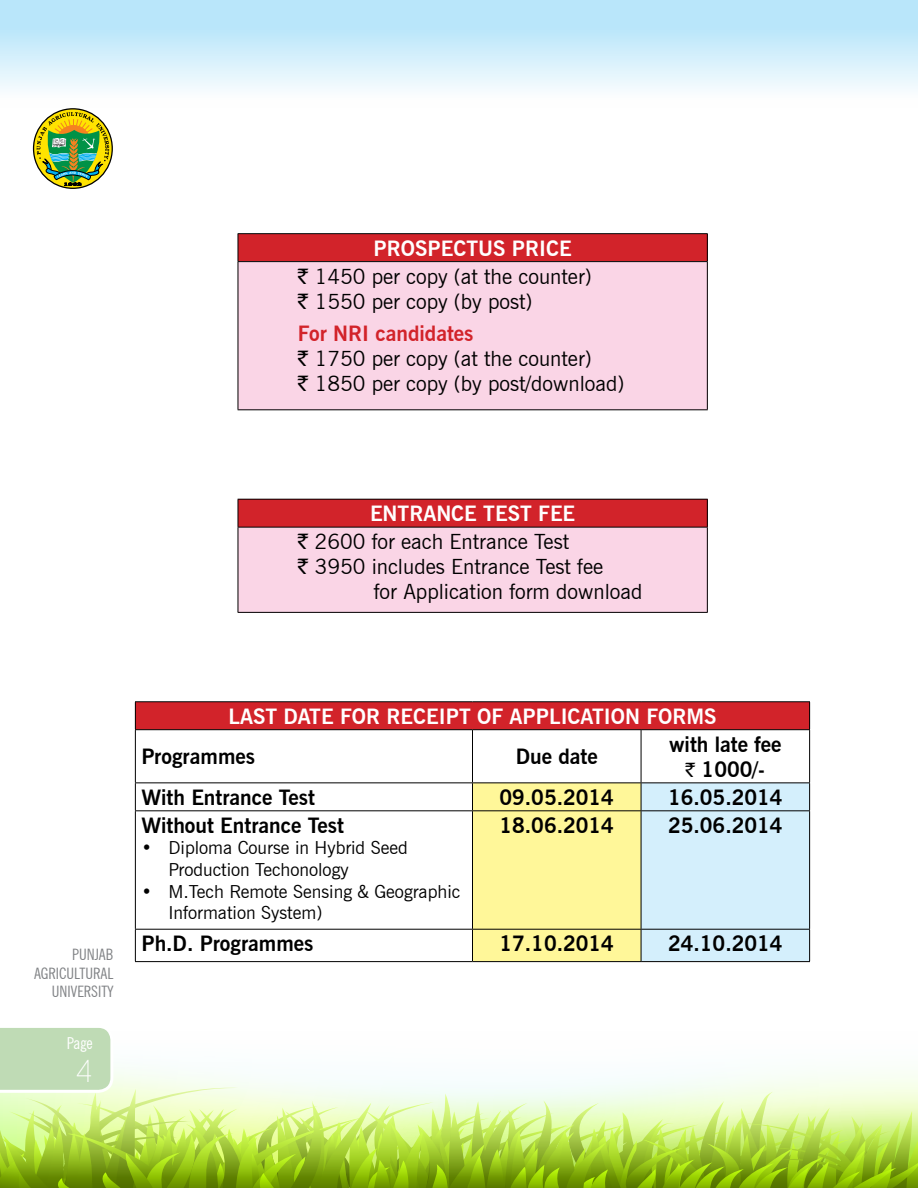
<style>
.page{position:relative;width:918px;height:1188px;background:#fff}
.page>*{position:absolute;margin:0;border:0;box-sizing:border-box;transform-origin:0 0}
.t1{font:100 33px "Swiss 721 BT";color:#fff}
.t2{font:21px/27.9px "News Gothic BT";color:#000}
.t3{font:700 21px/25.2px "News Gothic BT";color:#000;text-align:center}
.t4{font:700 21px "News Gothic BT";color:#fff}
.t5{font:18px/21.6px "News Gothic BT";color:#000}
.t6{font:condensed 16.5px "News Gothic BT";color:#fff}
.t7{font:condensed 15.75px/18.9px "News Gothic BT";color:#808285;text-align:right}
.s1{font-weight:700;color:#fff}
.s2{font-family:"Rupee Foradian"}
.s3{font-weight:700;color:#d2232a}
.s4{font-family:"Rupee Foradian";font-weight:400;font-size:19.5px}
</style>
<div class="page">
<div style="left:0;top:0;width:918px;height:108px;background:linear-gradient(to bottom,#aae1f9,#fffefe)"></div>
<svg style="left:34px;top:109px;width:78px;height:79px"></svg>
<div style="left:33px;top:108px;width:80px;height:81px;border:1px solid #000;border-radius:50%"></div>
<svg style="left:37px;top:112px;width:72px;height:74px;background:#95ae49"></svg>
<svg style="left:0;top:1028px;width:918px;height:160px"></svg>
<div style="left:238px;top:234px;width:469px;height:28px;background:#d2232a"></div>
<div style="left:238px;top:262px;width:469px;height:148px;background:#fad5e6"></div>
<hr style="left:238px;top:233px;width:470px;height:1px;background:#000">
<svg style="left:238px;top:234px;width:1px;height:27px"></svg>
<svg style="left:707px;top:234px;width:1px;height:27px"></svg>
<hr style="left:238px;top:261px;width:470px;height:1px;background:#000">
<hr style="left:238px;top:262px;width:1px;height:147px;background:#000">
<hr style="left:707px;top:262px;width:1px;height:147px;background:#000">
<hr style="left:238px;top:409px;width:470px;height:1px;background:#000">
<div style="left:238px;top:499px;width:469px;height:28px;background:#d2232a"></div>
<div style="left:238px;top:527px;width:469px;height:85px;background:#fad5e6"></div>
<hr style="left:238px;top:499px;width:470px;height:1px;background:#000">
<svg style="left:238px;top:500px;width:1px;height:27px"></svg>
<svg style="left:707px;top:500px;width:1px;height:27px"></svg>
<hr style="left:238px;top:527px;width:470px;height:1px;background:#000">
<hr style="left:238px;top:528px;width:1px;height:84px;background:#000">
<hr style="left:707px;top:528px;width:1px;height:84px;background:#000">
<hr style="left:238px;top:612px;width:470px;height:1px;background:#000">
<div style="left:135px;top:702px;width:675px;height:28px;background:#d2232a"></div>
<svg style="left:136px;top:730px;width:673px;height:199px"></svg>
<hr style="left:135px;top:701px;width:337px;height:1px;background:#000">
<svg style="left:135px;top:702px;width:1px;height:27px"></svg>
<hr style="left:472px;top:701px;width:169px;height:1px;background:#000">
<hr style="left:641px;top:701px;width:169px;height:1px;background:#000">
<svg style="left:809px;top:702px;width:1px;height:27px"></svg>
<hr style="left:135px;top:729px;width:337px;height:1px;background:#000">
<hr style="left:135px;top:730px;width:1px;height:52px;background:#000">
<hr style="left:472px;top:729px;width:169px;height:1px;background:#000">
<hr style="left:472px;top:730px;width:1px;height:52px;background:#000">
<hr style="left:641px;top:729px;width:169px;height:1px;background:#000">
<hr style="left:641px;top:730px;width:1px;height:52px;background:#000">
<hr style="left:809px;top:730px;width:1px;height:52px;background:#000">
<hr style="left:135px;top:782px;width:337px;height:1px;background:#000">
<svg style="left:135px;top:783px;width:1px;height:27px"></svg>
<hr style="left:472px;top:782px;width:169px;height:1px;background:#000">
<hr style="left:135px;top:810px;width:337px;height:1px;background:#000">
<hr style="left:135px;top:811px;width:1px;height:118px;background:#000">
<hr style="left:135px;top:929px;width:337px;height:1px;background:#000">
<hr style="left:135px;top:930px;width:1px;height:31px;background:#000">
<hr style="left:135px;top:961px;width:337px;height:1px;background:#000">
<hr style="left:641px;top:782px;width:169px;height:1px;background:#000">
<svg style="left:472px;top:783px;width:338px;height:179px;background:#e4edc5"></svg>
<hr style="left:641px;top:810px;width:169px;height:1px;background:#000">
<hr style="left:641px;top:811px;width:1px;height:118px;background:#000">
<hr style="left:809px;top:811px;width:1px;height:118px;background:#000">
<hr style="left:641px;top:929px;width:169px;height:1px;background:#000">
<hr style="left:641px;top:930px;width:1px;height:31px;background:#000">
<hr style="left:809px;top:930px;width:1px;height:31px;background:#000">
<hr style="left:641px;top:961px;width:169px;height:1px;background:#000">
<p class="t2" style="left:298px;top:234px;width:295px;text-indent:76px"><span class="s1">PROSPECTUS PRICE<br></span><span class="s2">`</span> 1450 per copy (at the counter)</p>
<p class="t2" style="left:298px;top:285px;width:236px;line-height:32px"><span class="s2">`</span> 1550 per copy (by post)<br><span class="s3">For NRI candidates</span></p>
<p class="t2" style="left:298px;top:346px;width:328px;line-height:25.2px"><span class="s2">`</span> 1750 per copy (at the counter)<br><span class="s2">`</span> 1850 per copy (by post/download)</p>
<p class="t2" style="left:298px;top:500px;width:279px;text-align:right"><span class="s1">ENTRANCE TEST FEE<br></span><span class="s2">`</span> 2600 for each Entrance Test</p>
<p class="t2" style="left:374px;top:554px;width:270px;line-height:25.2px;text-indent:-76px"><span class="s2">`</span> 3950 includes Entrance Test fee<br>for Application form download</p>
<p class="t7" style="left:34px;top:944px;width:81px">PUNJAB<br>AGRICULTURAL<br>UNIVERSITY</p>
<p class="t6" style="left:67px;top:1033px;width:27px">Page</p>
<h1 class="t1" style="left:76px;top:1050px;width:19px">4</h1>
<p class="t4" style="left:228px;top:703px;width:490px">LAST DATE FOR RECEIPT OF APPLICATION FORMS</p>
<p class="t3" style="left:141px;top:744px;width:115px">Programmes</p>
<p class="t3" style="left:516px;top:744px;width:84px">Due date</p>
<p class="t3" style="left:669px;top:731px;width:114px">with late fee <span class="s4">`</span> 1000/-</p>
<p class="t3" style="left:141px;top:785px;width:175px">With Entrance Test</p>
<p class="t3" style="left:500px;top:785px;width:116px">09.05.2014</p>
<p class="t3" style="left:668px;top:785px;width:116px">16.05.2014</p>
<p class="t3" style="left:141px;top:813px;width:204px">Without Entrance Test</p>
<p class="t5" style="left:168px;top:837px;width:241px;text-indent:-27px">• Diploma Course in Hybrid Seed<br>Production Techonology</p>
<p class="t5" style="left:168px;top:880px;width:293px;text-indent:-27px">• M.Tech Remote Sensing &amp; Geographic<br>Information System)</p>
<p class="t3" style="left:500px;top:813px;width:116px">18.06.2014</p>
<p class="t3" style="left:668px;top:813px;width:116px">25.06.2014</p>
<p class="t3" style="left:141px;top:931px;width:174px">Ph.D. Programmes</p>
<p class="t3" style="left:500px;top:931px;width:116px">17.10.2014</p>
<p class="t3" style="left:668px;top:931px;width:116px">24.10.2014</p>
</div>
